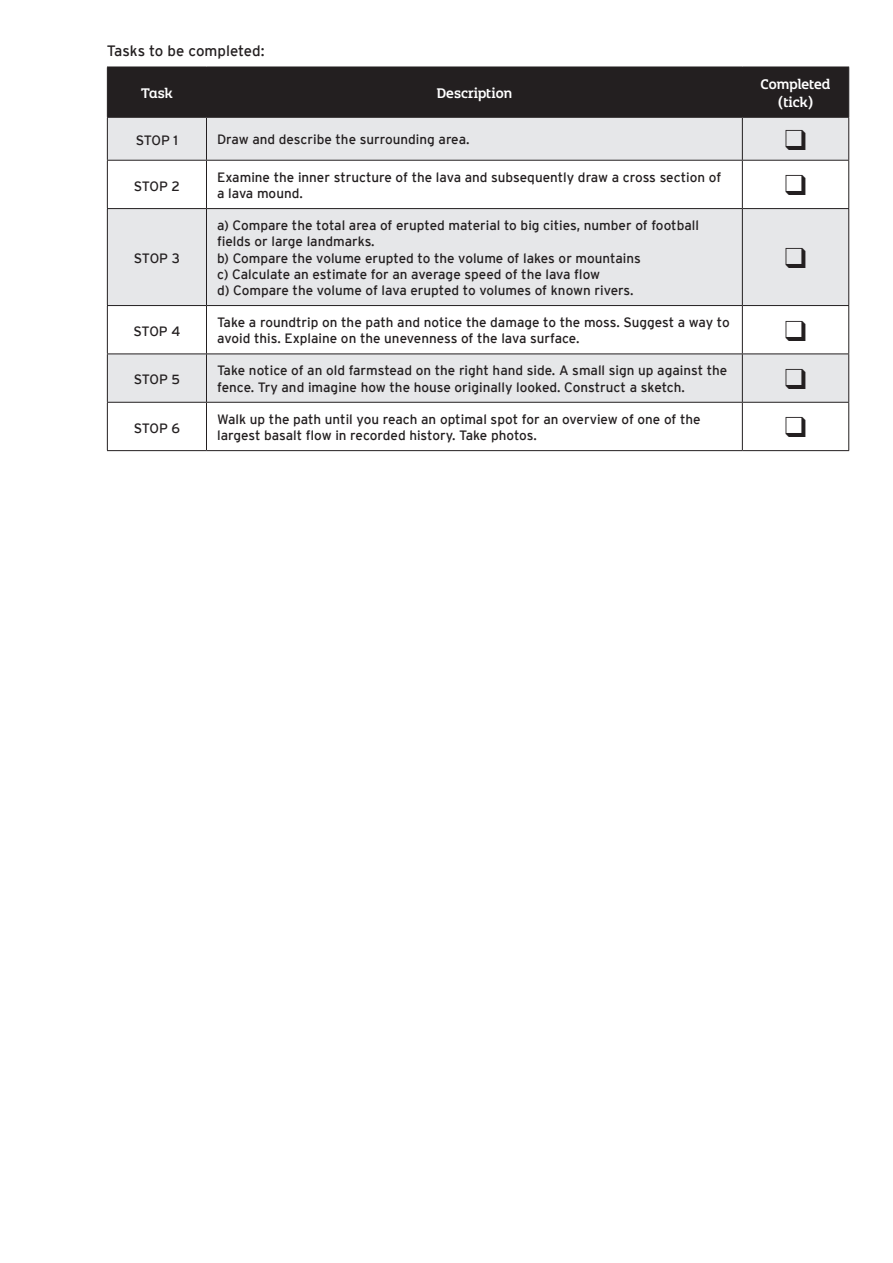
<style>
.page{position:relative;width:893px;height:1263px;background:#fff}
.page>*{position:absolute;margin:0;border:0;box-sizing:border-box;transform-origin:0 0}
.t1{font:15px/18px "Northern Ireland Headline";color:#fff;text-align:center}
.t2{font:15px "Interstate";color:#231f20}
.t3{font:13.5px/16.2px "Interstate";color:#231f20}
</style>
<div class="page">
<div style="left:108px;top:68px;width:740px;height:49px;background:#231f20"></div>
<div style="left:108px;top:118px;width:740px;height:42px;background:#e6e7e9"></div>
<svg style="left:108px;top:161px;width:740px;height:289px;fill:#e6e7e9"></svg>
<hr style="left:107px;top:67px;width:99px;height:1px;background:#231f20">
<hr style="left:107px;top:67px;width:1px;height:50px;background:#231f20">
<hr style="left:206px;top:67px;width:536px;height:1px;background:#231f20">
<hr style="left:206px;top:67px;width:1px;height:50px;background:#231f20">
<hr style="left:742px;top:67px;width:107px;height:1px;background:#231f20">
<hr style="left:742px;top:67px;width:1px;height:50px;background:#231f20">
<hr style="left:848px;top:67px;width:1px;height:50px;background:#231f20">
<hr style="left:107px;top:117px;width:99px;height:1px;background:#231f20">
<hr style="left:107px;top:118px;width:1px;height:42px;background:#231f20">
<hr style="left:206px;top:117px;width:536px;height:1px;background:#231f20">
<hr style="left:206px;top:118px;width:1px;height:42px;background:#231f20">
<hr style="left:742px;top:117px;width:107px;height:1px;background:#231f20">
<hr style="left:742px;top:118px;width:1px;height:42px;background:#231f20">
<hr style="left:848px;top:118px;width:1px;height:42px;background:#231f20">
<hr style="left:107px;top:160px;width:99px;height:1px;background:#231f20">
<hr style="left:107px;top:161px;width:1px;height:47px;background:#231f20">
<hr style="left:206px;top:160px;width:536px;height:1px;background:#231f20">
<hr style="left:206px;top:161px;width:1px;height:47px;background:#231f20">
<hr style="left:742px;top:160px;width:107px;height:1px;background:#231f20">
<hr style="left:742px;top:161px;width:1px;height:47px;background:#231f20">
<hr style="left:848px;top:161px;width:1px;height:47px;background:#231f20">
<hr style="left:107px;top:208px;width:99px;height:1px;background:#231f20">
<hr style="left:107px;top:209px;width:1px;height:96px;background:#231f20">
<hr style="left:206px;top:208px;width:536px;height:1px;background:#231f20">
<hr style="left:206px;top:209px;width:1px;height:96px;background:#231f20">
<hr style="left:742px;top:208px;width:107px;height:1px;background:#231f20">
<hr style="left:742px;top:209px;width:1px;height:96px;background:#231f20">
<hr style="left:848px;top:209px;width:1px;height:96px;background:#231f20">
<hr style="left:107px;top:305px;width:99px;height:1px;background:#231f20">
<hr style="left:107px;top:306px;width:1px;height:47px;background:#231f20">
<hr style="left:206px;top:305px;width:536px;height:1px;background:#231f20">
<hr style="left:206px;top:306px;width:1px;height:47px;background:#231f20">
<hr style="left:742px;top:305px;width:107px;height:1px;background:#231f20">
<hr style="left:742px;top:306px;width:1px;height:47px;background:#231f20">
<hr style="left:848px;top:306px;width:1px;height:47px;background:#231f20">
<hr style="left:107px;top:353px;width:99px;height:1px;background:#231f20">
<hr style="left:107px;top:354px;width:1px;height:48px;background:#231f20">
<hr style="left:206px;top:353px;width:536px;height:1px;background:#231f20">
<hr style="left:206px;top:354px;width:1px;height:48px;background:#231f20">
<hr style="left:742px;top:353px;width:107px;height:1px;background:#231f20">
<hr style="left:742px;top:354px;width:1px;height:48px;background:#231f20">
<hr style="left:848px;top:354px;width:1px;height:48px;background:#231f20">
<hr style="left:107px;top:402px;width:99px;height:1px;background:#231f20">
<hr style="left:107px;top:403px;width:1px;height:47px;background:#231f20">
<hr style="left:206px;top:402px;width:536px;height:1px;background:#231f20">
<hr style="left:206px;top:403px;width:1px;height:47px;background:#231f20">
<hr style="left:742px;top:402px;width:107px;height:1px;background:#231f20">
<hr style="left:742px;top:403px;width:1px;height:47px;background:#231f20">
<hr style="left:848px;top:403px;width:1px;height:47px;background:#231f20">
<hr style="left:107px;top:450px;width:99px;height:1px;background:#231f20">
<hr style="left:206px;top:450px;width:536px;height:1px;background:#231f20">
<hr style="left:742px;top:450px;width:107px;height:1px;background:#231f20">
<svg style="left:786px;top:130px;width:19px;height:20px"></svg>
<svg style="left:786px;top:175px;width:19px;height:20px"></svg>
<svg style="left:786px;top:248px;width:19px;height:20px"></svg>
<svg style="left:786px;top:320px;width:19px;height:21px"></svg>
<svg style="left:786px;top:369px;width:19px;height:20px"></svg>
<svg style="left:786px;top:417px;width:19px;height:20px"></svg>
<p class="t2" style="left:107px;top:42px;width:159px">Tasks to be completed:</p>
<p class="t1" style="left:141px;top:83px;width:34px">Task</p>
<p class="t1" style="left:437px;top:83px;width:77px">Description</p>
<p class="t1" style="left:761px;top:74px;width:71px">Completed (tick)</p>
<p class="t3" style="left:136px;top:132px;width:44px">STOP 1</p>
<p class="t3" style="left:217px;top:131px;width:254px">Draw and describe the surrounding area.</p>
<p class="t3" style="left:134px;top:178px;width:48px">STOP 2</p>
<p class="t3" style="left:217px;top:169px;width:506px">Examine the inner structure of the lava and subsequently draw a cross section of a lava mound.</p>
<p class="t3" style="left:134px;top:250px;width:48px">STOP 3</p>
<p class="t3" style="left:217px;top:217px;width:483px">a) Compare the total area of erupted material to big cities, number of football fields or large landmarks.<br>b) Compare the volume erupted to the volume of lakes or mountains<br>c) Calculate an estimate for an average speed of the lava flow<br>d) Compare the volume of lava erupted to volumes of known rivers.</p>
<p class="t3" style="left:133px;top:323px;width:48px">STOP 4</p>
<p class="t3" style="left:217px;top:314px;width:514px">Take a roundtrip on the path and notice the damage to the moss. Suggest a way to avoid this. Explaine on the unevenness of the lava surface.</p>
<p class="t3" style="left:134px;top:371px;width:48px">STOP 5</p>
<p class="t3" style="left:217px;top:362px;width:512px">Take notice of an old farmstead on the right hand side. A small sign up against the fence. Try and imagine how the house originally looked. Construct a sketch.</p>
<p class="t3" style="left:134px;top:420px;width:48px">STOP 6</p>
<p class="t3" style="left:217px;top:411px;width:485px">Walk up the path until you reach an optimal spot for an overview of one of the largest basalt flow in recorded history. Take photos.</p>
</div>
